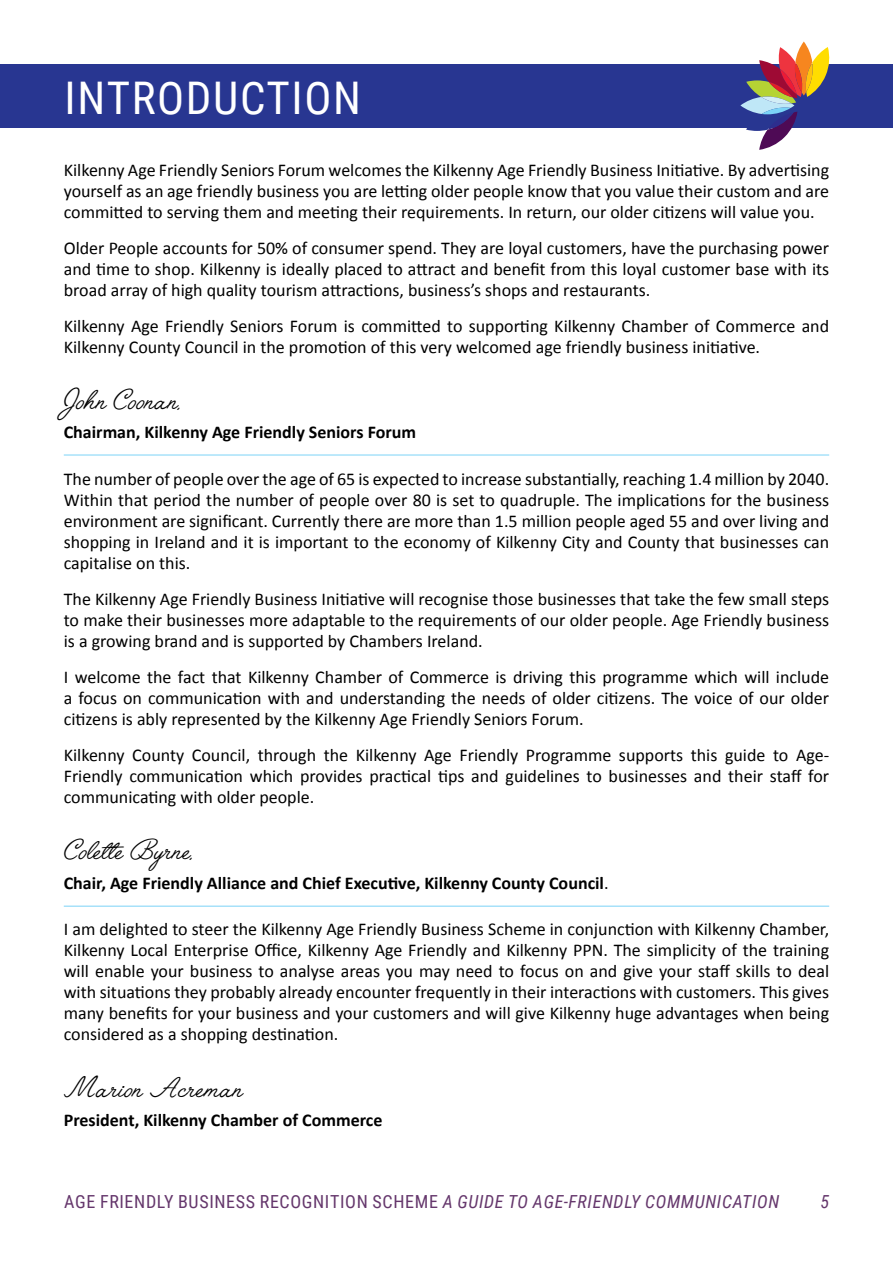
<style>
.page{position:relative;width:893px;height:1263px;background:#fff}
.page>*{position:absolute;margin:0;border:0;box-sizing:border-box;transform-origin:0 0}
.t1{font:45px "Roboto Condensed";letter-spacing:.035em;color:#fff}
.t2{font:36px "Angelface";color:#000}
.t3{font:18px/21px "Calibri";color:#000;text-align:justify}
.t4{font:700 18px "Calibri";color:#000}
.t5{font:18px "Roboto Condensed";letter-spacing:.035em;color:#65376c}
.t6{font:italic 18px "Roboto Condensed";color:#65376c}
.s1{font-weight:400}
.s2{font-style:italic}
</style>
<div class="page">
<div style="left:0;top:64px;width:893px;height:64px;background:#283691"></div>
<hr style="left:64px;top:455px;width:765px;height:1px;background:#7bd3f7">
<hr style="left:64px;top:906px;width:765px;height:1px;background:#7bd3f7">
<svg style="left:740px;top:42px;width:90px;height:108px"></svg>
<h1 class="t1" style="left:65px;top:66px;width:298px">INTRODUCTION</h1>
<p class="t3" style="left:64px;top:158px;width:767px">Kilkenny Age Friendly Seniors Forum welcomes the Kilkenny Age Friendly Business Initiative. By advertising yourself as an age friendly business you are letting older people know that you value their custom and are committed to serving them and meeting their requirements. In return, our older citizens will value you.</p>
<p class="t3" style="left:64px;top:236px;width:767px">Older People accounts for 50% of consumer spend. They are loyal customers, have the purchasing power and time to shop. Kilkenny is ideally placed to attract and benefit from this loyal customer base with its broad array of high quality tourism attractions, business’s shops and restaurants.</p>
<p class="t3" style="left:64px;top:314px;width:767px">Kilkenny Age Friendly Seniors Forum is committed to supporting Kilkenny Chamber of Commerce and<br>Kilkenny County Council in the promotion of this very welcomed age friendly business initiative.</p>
<h2 class="t2" style="left:64px;top:380px;width:118px">John Coonan,</h2>
<p class="t4" style="left:64px;top:421px;width:354px">Chairman, Kilkenny Age Friendly Seniors Forum</p>
<p class="t3" style="left:64px;top:468px;width:767px">The number of people over the age of 65 is expected to increase substantially, reaching 1.4 million by 2040.<br>Within that period the number of people over 80 is set to quadruple. The implications for the business environment are significant. Currently there are more than 1.5 million people aged 55 and over living and shopping in Ireland and it is important to the economy of Kilkenny City and County that businesses can capitalise on this.</p>
<p class="t3" style="left:64px;top:588px;width:767px">The Kilkenny Age Friendly Business Initiative will recognise those businesses that take the few small steps to make their businesses more adaptable to the requirements of our older people. Age Friendly business is a growing brand and is supported by Chambers Ireland.</p>
<p class="t3" style="left:64px;top:666px;width:767px">I welcome the fact that Kilkenny Chamber of Commerce is driving this programme which will include a focus on communication with and understanding the needs of older citizens. The voice of our older citizens is ably represented by the Kilkenny Age Friendly Seniors Forum.</p>
<p class="t3" style="left:64px;top:744px;width:767px">Kilkenny County Council, through the Kilkenny Age Friendly Programme supports this guide to Age-Friendly communication which provides practical tips and guidelines to businesses and their staff for communicating with older people.</p>
<h2 class="t2" style="left:64px;top:830px;width:130px">Colette Byrne,</h2>
<p class="t4" style="left:64px;top:871px;width:546px">Chair, Age Friendly Alliance and Chief Executive, Kilkenny County Council<span class="s1">.</span></p>
<p class="t3" style="left:64px;top:918px;width:767px">I am delighted to steer the Kilkenny Age Friendly Business Scheme in conjunction with Kilkenny Chamber, Kilkenny Local Enterprise Office, Kilkenny Age Friendly and Kilkenny PPN. The simplicity of the training will enable your business to analyse areas you may need to focus on and give your staff skills to deal with situations they probably already encounter frequently in their interactions with customers. This gives many benefits for your business and your customers and will give Kilkenny huge advantages when being considered as a shopping destination.</p>
<h2 class="t2" style="left:64px;top:1068px;width:181px">Marion Acreman</h2>
<p class="t4" style="left:64px;top:1108px;width:320px">President, Kilkenny Chamber of Commerce</p>
<p class="t5" style="left:64px;top:1189px;width:717px">AGE FRIENDLY BUSINESS RECOGNITION SCHEME <span class="s2">A GUIDE TO AGE-FRIENDLY COMMUNICATION</span></p>
<p class="t6" style="left:820px;top:1189px;width:10px">5</p>
</div>
